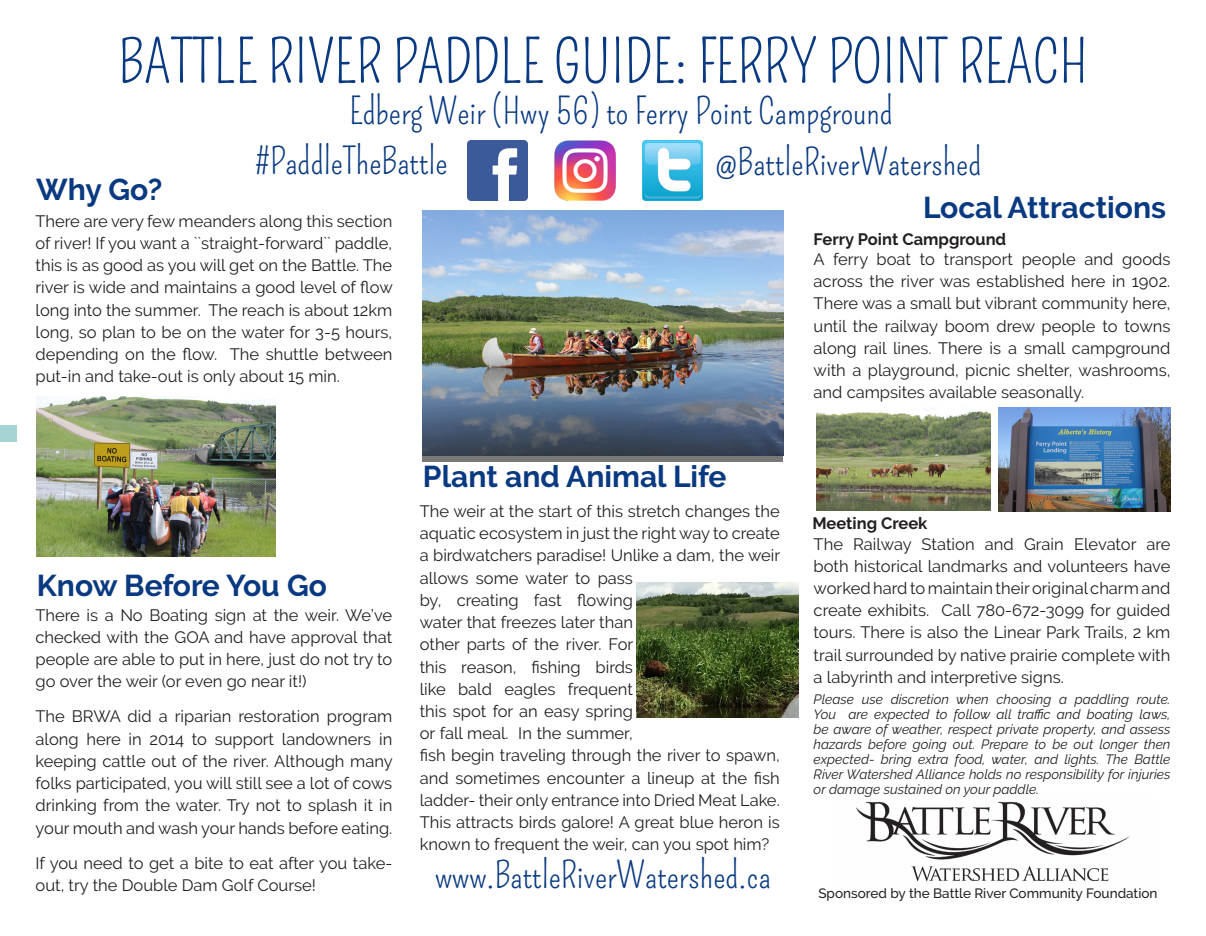
<style>
.page{position:relative;width:1206px;height:936px;background:#fff}
.page>*{position:absolute;margin:0;border:0;box-sizing:border-box;transform-origin:0 0}
.Page_Title{font:58.5px "Pompiere";color:#083981}
.Subheading{font:36px "Pompiere";color:#083981}
.Coloum_Titles{font:700 30px "Raleway";color:#083981}
.Page_Text{font:16.5px/22.2px "Raleway";color:#231f20;text-align:justify}
.Page_Text-2{font:700 16.5px "Raleway";color:#231f20}
.Disclaimer{font:italic 13.5px/15px "Raleway";color:#231f20;text-align:justify}
.Disclaimer-2{font:500 13.5px "Raleway";color:#231f20}
</style>
<div class="page">
<img style="left:468px;top:141px;width:60px;height:60px">
<img style="left:555px;top:141px;width:60px;height:60px">
<img style="left:642px;top:141px;width:60px;height:60px">
<img style="left:856px;top:801px;width:274px;height:81px">
<div style="left:0;top:425px;width:16px;height:17px;background:#a5d4d4"></div>
<svg style="left:423px;top:455px;width:359px;height:7px;fill:#787877"></svg>
<img style="left:423px;top:211px;width:359px;height:244px">
<img style="left:37px;top:396px;width:238px;height:160px">
<img style="left:998px;top:407px;width:172px;height:104px">
<img style="left:816px;top:410px;width:174px;height:100px">
<img style="left:636px;top:582px;width:161px;height:135px">
<p class="Page_Title" style="left:118px;top:28px;width:970px">BATTLE RIVER PADDLE GUIDE: FERRY POINT REACH</p>
<p class="Subheading" style="left:349px;top:90px;width:544px">Edberg Weir (Hwy 56) to Ferry Point Campground</p>
<p class="Subheading" style="left:255px;top:141px;width:194px">#PaddleTheBattle</p>
<p class="Subheading" style="left:715px;top:141px;width:267px">@BattleRiverWatershed</p>
<p class="Coloum_Titles" style="left:36px;top:173px;width:128px">Why Go?</p>
<p class="Coloum_Titles" style="left:922px;top:191px;width:244px">Local Attractions</p>
<p class="Page_Text-2" style="left:813px;top:229px;width:194px">Ferry Point Campground</p>
<p class="Page_Text" style="left:36px;top:210px;width:358px">There are very few meanders along this section of river! If you want a ``straight-forward`` paddle, this is as good as you will get on the Battle. The river is wide and maintains a good level of flow long into the summer. The reach is about 12km long, so plan to be on the water for 3-5 hours, depending on the flow. The shuttle between put-in and take-out is only about 15 min.</p>
<p class="Page_Text" style="left:813px;top:248px;width:358px">A ferry boat to transport people and goods across the river was established here in 1902.<br>There was a small but vibrant community here, until the railway boom drew people to towns along rail lines. There is a small campground with a playground, picnic shelter, washrooms, and campsites available seasonally.</p>
<p class="Coloum_Titles" style="left:37px;top:568px;width:291px">Know Before You Go</p>
<p class="Page_Text" style="left:36px;top:603px;width:358px">There is a No Boating sign at the weir. We’ve checked with the GOA and have approval that people are able to put in here, just do not try to go over the weir (or even go near it!)</p>
<p class="Page_Text" style="left:36px;top:705px;width:358px">The BRWA did a riparian restoration program along here in 2014 to support landowners in keeping cattle out of the river. Although many folks participated, you will still see a lot of cows drinking from the water. Try not to splash it in your mouth and wash your hands before eating.</p>
<p class="Page_Text" style="left:36px;top:851px;width:358px">If you need to get a bite to eat after you take&shy;out, try the Double Dam Golf Course!</p>
<p class="Coloum_Titles" style="left:423px;top:459px;width:305px">Plant and Animal Life</p>
<p class="Page_Text" style="left:419px;top:499px;width:362px;text-align:left">The weir at the start of this stretch changes the aquatic ecosystem in just the right way to create a birdwatchers paradise! Unlike a dam, the weir allows some water to pass<br>by, creating fast flowing<br>water that freezes later than<br>other parts of the river. For<br>this reason, fishing birds<br>like bald eagles frequent<br>this spot for an easy spring<br>or fall meal. In the summer,<br>fish begin traveling through the river to spawn, and sometimes encounter a lineup at the fish ladder- their only entrance into Dried Meat Lake.<br>This attracts birds galore! A great blue heron is known to frequent the weir, can you spot him?</p>
<p class="Subheading" style="left:435px;top:854px;width:337px">www.BattleRiverWatershed.ca</p>
<p class="Page_Text-2" style="left:812px;top:514px;width:117px">Meeting Creek</p>
<p class="Page_Text" style="left:813px;top:532px;width:358px">The Railway Station and Grain Elevator are both historical landmarks and volunteers have worked hard to maintain their original charm and create exhibits. Call 780-672-3099 for guided tours. There is also the Linear Park Trails, 2 km trail surrounded by native prairie complete with a labyrinth and interpretive signs.</p>
<p class="Disclaimer" style="left:813px;top:691px;width:358px">Please use discretion when choosing a paddling route.<br>You are expected to follow all traffic and boating laws, be aware of weather, respect private property, and assess hazards before going out. Prepare to be out longer then expected- bring extra food, water, and lights. The Battle River Watershed Alliance holds no responsibility for injuries or damage sustained on your paddle.</p>
<p class="Disclaimer-2" style="left:818px;top:884px;width:340px">Sponsored by the Battle River Community Foundation</p>
</div>
